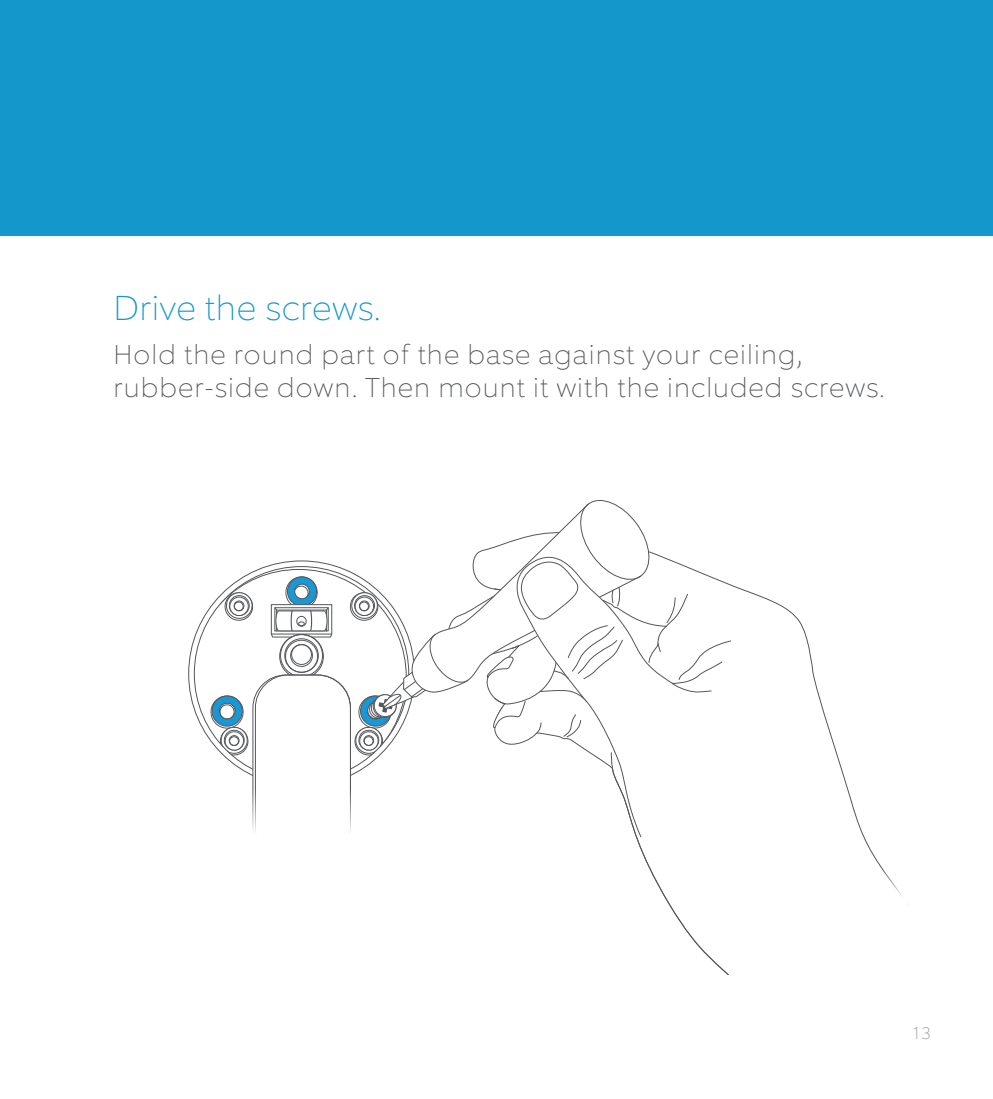
<style>
.page{position:relative;width:993px;height:1099px;background:#fff}
.page>*{position:absolute;margin:0;border:0;box-sizing:border-box;transform-origin:0 0}
.t1{font:100 35px "Equip";letter-spacing:.02em;color:#1498cb}
.t2{font:100 27.5px/32.5px "Equip";letter-spacing:.04em;color:#54565a}
.t3{font:100 17.5px "Equip";color:#939598}
</style>
<div class="page">
<div style="left:0;top:0;width:992px;height:235px;background:#1498cb"></div>
<svg style="left:194px;top:569px;width:212px;height:201px"></svg>
<svg style="left:286px;top:577px;width:31px;height:31px"></svg>
<div style="left:285px;top:576px;width:32px;height:32px;border:1px solid #54565a;border-radius:50%"></div>
<svg style="left:287px;top:577px;width:29px;height:29px"></svg>
<div style="left:287px;top:576px;width:29px;height:30px;border:1px solid #54565a;border-radius:50%"></div>
<div style="left:294px;top:584px;width:15px;height:14px;background:#595f64;border-radius:50%"></div>
<div style="left:294px;top:584px;width:15px;height:15px;border:1px solid #54565a;border-radius:50%"></div>
<svg style="left:294px;top:586px;width:14px;height:11px"></svg>
<svg style="left:350px;top:592px;width:28px;height:28px"></svg>
<div style="left:350px;top:592px;width:28px;height:28px;border:1px solid #54565a;border-radius:50%"></div>
<svg style="left:351px;top:592px;width:26px;height:26px"></svg>
<div style="left:351px;top:592px;width:26px;height:26px;border:1px solid #54565a;border-radius:50%"></div>
<div style="left:354px;top:595px;width:20px;height:20px;border:1px solid #54565a;border-radius:50%"></div>
<svg style="left:355px;top:597px;width:18px;height:18px"></svg>
<div style="left:355px;top:597px;width:18px;height:18px;border:1px solid #54565a;border-radius:50%"></div>
<svg style="left:358px;top:600px;width:12px;height:12px"></svg>
<svg style="left:279px;top:634px;width:44px;height:44px"></svg>
<div style="left:279px;top:634px;width:44px;height:44px;border:1px solid #54565a;border-radius:50%"></div>
<div style="left:280px;top:634px;width:42px;height:42px;border:1px solid #54565a;border-radius:50%"></div>
<div style="left:284px;top:638px;width:34px;height:34px;border:1px solid #54565a;border-radius:50%"></div>
<div style="left:290px;top:644px;width:22px;height:22px;border:1px solid #54565a;border-radius:50%"></div>
<div style="left:291px;top:644px;width:20px;height:20px;border:1px solid #54565a;border-radius:50%"></div>
<div style="left:285px;top:640px;width:32px;height:32px;border:1px solid #54565a;border-radius:50%"></div>
<svg style="left:208px;top:692px;width:40px;height:63px"></svg>
<div style="left:229px;top:736px;width:10px;height:9px;border:1px solid #54565a;border-radius:50%"></div>
<div style="left:229px;top:735px;width:10px;height:10px;border:1px solid #54565a;border-radius:50%"></div>
<svg style="left:225px;top:592px;width:27px;height:28px"></svg>
<div style="left:225px;top:592px;width:28px;height:28px;border:1px solid #54565a;border-radius:50%"></div>
<svg style="left:226px;top:592px;width:26px;height:26px"></svg>
<div style="left:226px;top:592px;width:26px;height:26px;border:1px solid #54565a;border-radius:50%"></div>
<div style="left:229px;top:595px;width:20px;height:20px;border:1px solid #54565a;border-radius:50%"></div>
<svg style="left:230px;top:597px;width:18px;height:18px"></svg>
<div style="left:230px;top:597px;width:18px;height:18px;border:1px solid #54565a;border-radius:50%"></div>
<svg style="left:233px;top:600px;width:12px;height:12px"></svg>
<svg style="left:270px;top:604px;width:62px;height:33px"></svg>
<div style="left:253px;top:675px;width:97px;height:185px;background:#fff;border-radius:33px"></div>
<div style="left:255px;top:674px;width:95px;height:186px;border:1px solid #54565a;border-radius:33px"></div>
<svg style="left:435px;top:500px;width:178px;height:181px"></svg>
<svg style="left:354px;top:634px;width:114px;height:121px"></svg>
<svg style="left:509px;top:737px;width:107px;height:30px"></svg>
<svg style="left:486px;top:503px;width:244px;height:234px"></svg>
<svg style="left:610px;top:752px;width:292px;height:222px"></svg>
<svg style="left:242px;top:770px;width:119px;height:90px"></svg>
<p class="t1" style="left:113px;top:286px;width:268px">Drive the screws.</p>
<p class="t2" style="left:113px;top:338px;width:771px">Hold the round part of the base against your ceiling, rubber-side down. Then mount it with the included screws.</p>
<p class="t3" style="left:911px;top:1021px;width:21px">13</p>
</div>
